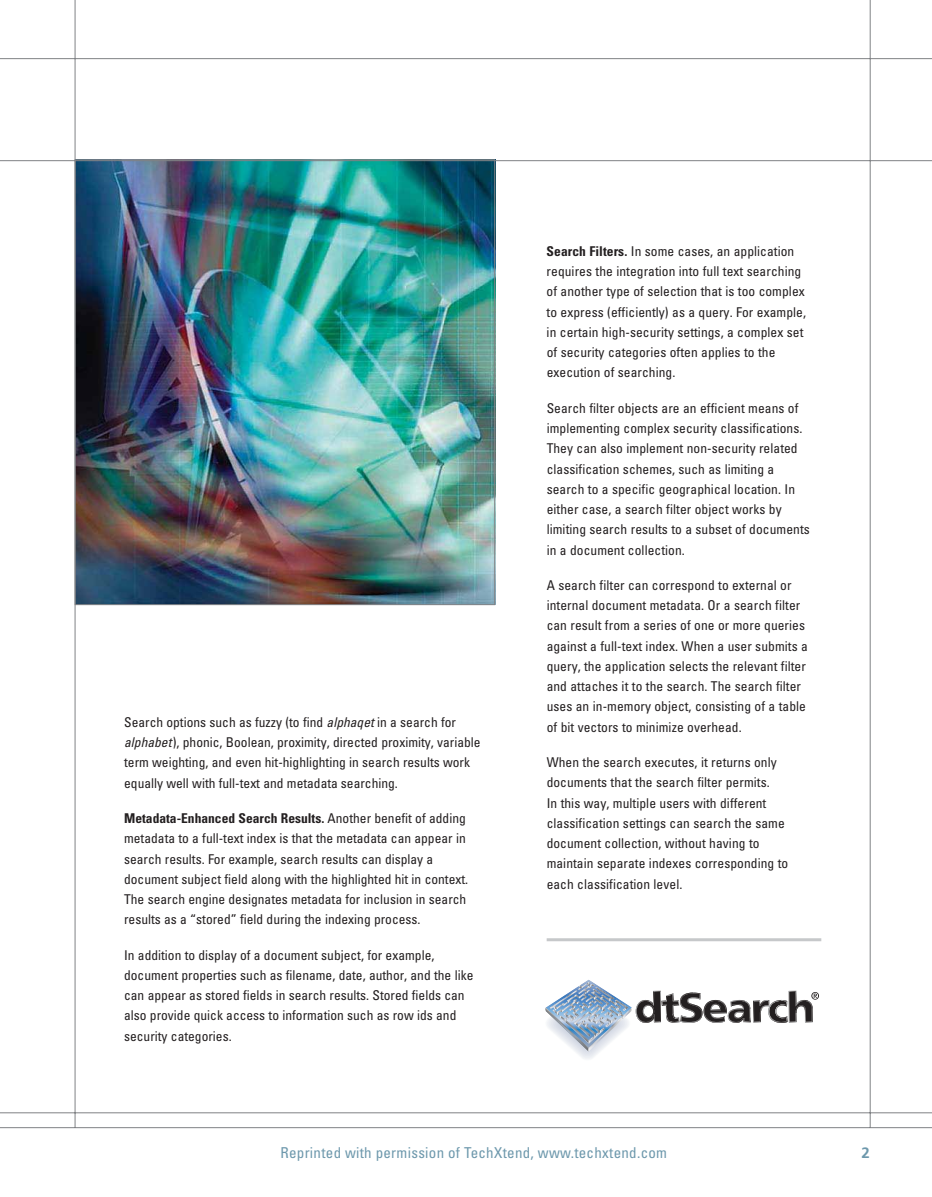
<style>
.page{position:relative;width:932px;height:1197px;background:#fff}
.page>*{position:absolute;margin:0;border:0;box-sizing:border-box;transform-origin:0 0}
.t1{font:condensed 15px "Univers";letter-spacing:.02em;color:#6d98ac}
.t2{font:700 15px "Frutiger";color:#6d98ac}
.t3{font:condensed 13.5px/20.2px "Univers";letter-spacing:.005em;color:#231f20}
.s1{font-style:italic}
.s2{font-weight:700}
</style>
<div class="page">
<img style="left:77px;top:161px;width:416px;height:442px">
<hr style="left:0;top:160px;width:932px;height:1px;background:#808285">
<hr style="left:0;top:1126px;width:932px;height:1px;background:#808285">
<hr style="left:0;top:1112px;width:932px;height:1px;background:#808285">
<hr style="left:75px;top:0;width:1px;height:1127px;background:#808285">
<hr style="left:0;top:58px;width:932px;height:1px;background:#808285">
<hr style="left:869px;top:0;width:1px;height:1127px;background:#808285">
<svg style="left:545px;top:980px;width:274px;height:79px"></svg>
<hr style="left:546px;top:938px;width:275px;height:3px;background:#c6c8ca">
<p class="t3" style="left:124px;top:711px;width:358px">Search options such as fuzzy (to find <span class="s1">alphaqet</span> in a search for <span class="s1">alphabet</span>), phonic, Boolean, proximity, directed proximity, variable term weighting, and even hit-highlighting in search results work equally well with full-text and metadata searching.</p>
<p class="t3" style="left:124px;top:807px;width:345px"><span class="s2">Metadata-Enhanced Search Results.</span> Another benefit of adding metadata to a full-text index is that the metadata can appear in search results. For example, search results can display a document subject field along with the highlighted hit in context.<br>The search engine designates metadata for inclusion in search results as a “stored” field during the indexing process.</p>
<p class="t3" style="left:124px;top:944px;width:351px">In addition to display of a document subject, for example, document properties such as filename, date, author, and the like can appear as stored fields in search results. Stored fields can also provide quick access to information such as row ids and security categories.</p>
<p class="t3" style="left:546px;top:240px;width:261px"><span class="s2">Search Filters.</span> In some cases, an application requires the integration into full text searching of another type of selection that is too complex to express (efficiently) as a query. For example, in certain high-security settings, a complex set of security categories often applies to the execution of searching.</p>
<p class="t3" style="left:546px;top:397px;width:264px">Search filter objects are an efficient means of implementing complex security classifications.<br>They can also implement non-security related classification schemes, such as limiting a search to a specific geographical location. In either case, a search filter object works by limiting search results to a subset of documents in a document collection.</p>
<p class="t3" style="left:546px;top:574px;width:263px">A search filter can correspond to external or internal document metadata. Or a search filter can result from a series of one or more queries against a full-text index. When a user submits a query, the application selects the relevant filter and attaches it to the search. The search filter uses an in-memory object, consisting of a table of bit vectors to minimize overhead.</p>
<p class="t3" style="left:546px;top:751px;width:243px">When the search executes, it returns only documents that the search filter permits.<br>In this way, multiple users with different classification settings can search the same document collection, without having to maintain separate indexes corresponding to each classification level.</p>
<p class="t1" style="left:280px;top:1143px;width:388px">Reprinted with permission of TechXtend, www.techxtend.com</p>
<p class="t2" style="left:861px;top:1143px;width:10px">2</p>
</div>
